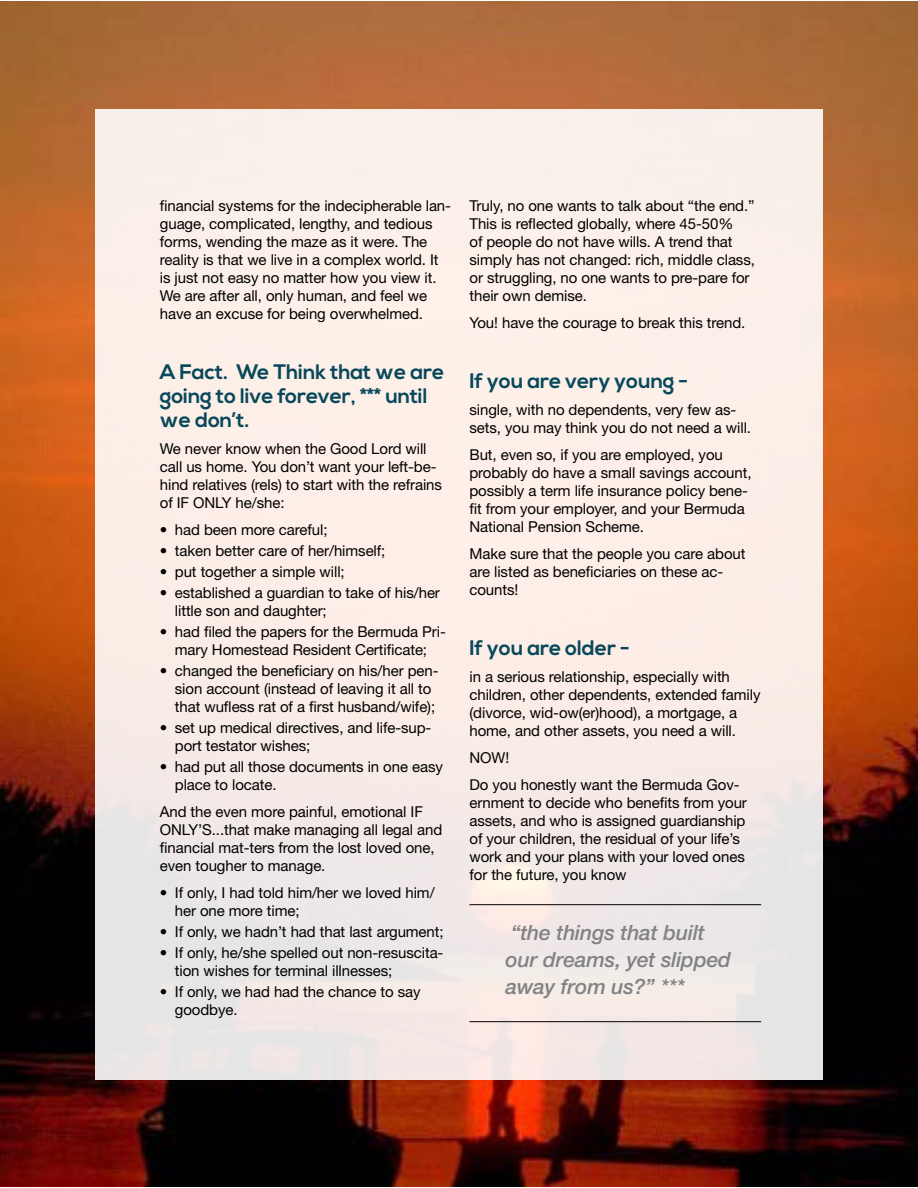
<style>
.page{position:relative;width:918px;height:1188px;background:#fff}
.page>*{position:absolute;margin:0;border:0;box-sizing:border-box;transform-origin:0 0}
.t1{font:700 21px/24px "Nexa";letter-spacing:-.005em;color:#08485a}
.t2{font:italic 500 21px/27px "Helvetica Neue LT Std";letter-spacing:-.005em;color:#808285}
.t3{font:15px/18px "Helvetica Neue LT Std";letter-spacing:-.005em;color:#000}
</style>
<div class="page">
<img style="left:0;top:2px;width:918px;height:1185px">
<div style="left:95px;top:109px;width:728px;height:970px;background:linear-gradient(to bottom,#fff2ea,#efe7e5)"></div>
<hr style="left:470px;top:904px;width:291px;height:1px;background:#000">
<hr style="left:470px;top:1021px;width:291px;height:1px;background:#000">
<p class="t3" style="left:160px;top:196px;width:293px">financial systems for the indecipherable lan&shy;guage, complicated, lengthy, and tedious forms, wending the maze as it were. The reality is that we live in a complex world. It is just not easy no matter how you view it.<br>We are after all, only human, and feel we have an excuse for being overwhelmed.</p>
<h1 class="t1" style="left:160px;top:360px;width:286px">A Fact. We Think that we are going to live forever, *** until we don’t.</h1>
<p class="t3" style="left:160px;top:439px;width:284px">We never know when the Good Lord will call us home. You don’t want your left-be&shy;hind relatives (rels) to start with the refrains of IF ONLY he/she:</p>
<p class="t3" style="left:160px;top:520px;width:169px">• had been more careful;</p>
<p class="t3" style="left:160px;top:541px;width:227px">• taken better care of her/himself;</p>
<p class="t3" style="left:160px;top:562px;width:186px">• put together a simple will;</p>
<p class="t3" style="left:175px;top:583px;width:267px;text-indent:-15px">• established a guardian to take of his/her little son and daughter;</p>
<p class="t3" style="left:160px;top:622px;width:287px;text-align:center">• had filed the papers for the Bermuda Pri&shy;mary Homestead Resident Certificate;</p>
<p class="t3" style="left:175px;top:661px;width:265px;text-indent:-15px">• changed the beneficiary on his/her pen&shy;sion account (instead of leaving it all to that wufless rat of a first husband/wife);</p>
<p class="t3" style="left:175px;top:718px;width:258px;text-indent:-15px">• set up medical directives, and life-sup&shy;port testator wishes;</p>
<p class="t3" style="left:175px;top:757px;width:270px;text-indent:-15px">• had put all those documents in one easy place to locate.</p>
<p class="t3" style="left:160px;top:802px;width:284px">And the even more painful, emotional IF ONLY’S...that make managing all legal and financial mat-ters from the lost loved one, even tougher to manage.</p>
<p class="t3" style="left:175px;top:883px;width:261px;text-indent:-15px">• If only, I had told him/her we loved him/ her one more time;</p>
<p class="t3" style="left:160px;top:922px;width:285px">• If only, we hadn’t had that last argument;</p>
<p class="t3" style="left:175px;top:943px;width:270px;text-indent:-15px">• If only, he/she spelled out non-resuscita&shy;tion wishes for terminal illnesses;</p>
<p class="t3" style="left:175px;top:982px;width:247px;text-indent:-15px">• If only, we had had the chance to say goodbye.</p>
<p class="t3" style="left:470px;top:196px;width:287px">Truly, no one wants to talk about “the end.” This is reflected globally, where 45-50%<br>of people do not have wills. A trend that simply has not changed: rich, middle class, or struggling, no one wants to pre-pare for their own demise.</p>
<p class="t3" style="left:470px;top:313px;width:277px">You! have the courage to break this trend.</p>
<h1 class="t1" style="left:470px;top:369px;width:220px">If you are very young -</h1>
<p class="t3" style="left:470px;top:400px;width:283px">single, with no dependents, very few as&shy;sets, you may think you do not need a will.</p>
<p class="t3" style="left:470px;top:445px;width:284px">But, even so, if you are employed, you probably do have a small savings account, possibly a term life insurance policy bene&shy;fit from your employer, and your Bermuda National Pension Scheme.</p>
<p class="t3" style="left:470px;top:544px;width:278px">Make sure that the people you care about are listed as beneficiaries on these ac&shy;counts!</p>
<h1 class="t1" style="left:470px;top:636px;width:162px">If you are older -</h1>
<p class="t3" style="left:470px;top:667px;width:293px">in a serious relationship, especially with children, other dependents, extended family (divorce, wid-ow(er)hood), a mortgage, a home, and other assets, you need a will.</p>
<p class="t3" style="left:470px;top:743px;width:272px;line-height:27px">NOW!<br>Do you honestly want the Bermuda Gov-</p>
<p class="t3" style="left:470px;top:793px;width:279px">ernment to decide who benefits from your assets, and who is assigned guardianship of your children, the residual of your life’s work and your plans with your loved ones for the future, you know</p>
<h1 class="t2" style="left:506px;top:918px;width:227px">“the things that built our dreams, yet slipped away from us?” ***</h1>
</div>
